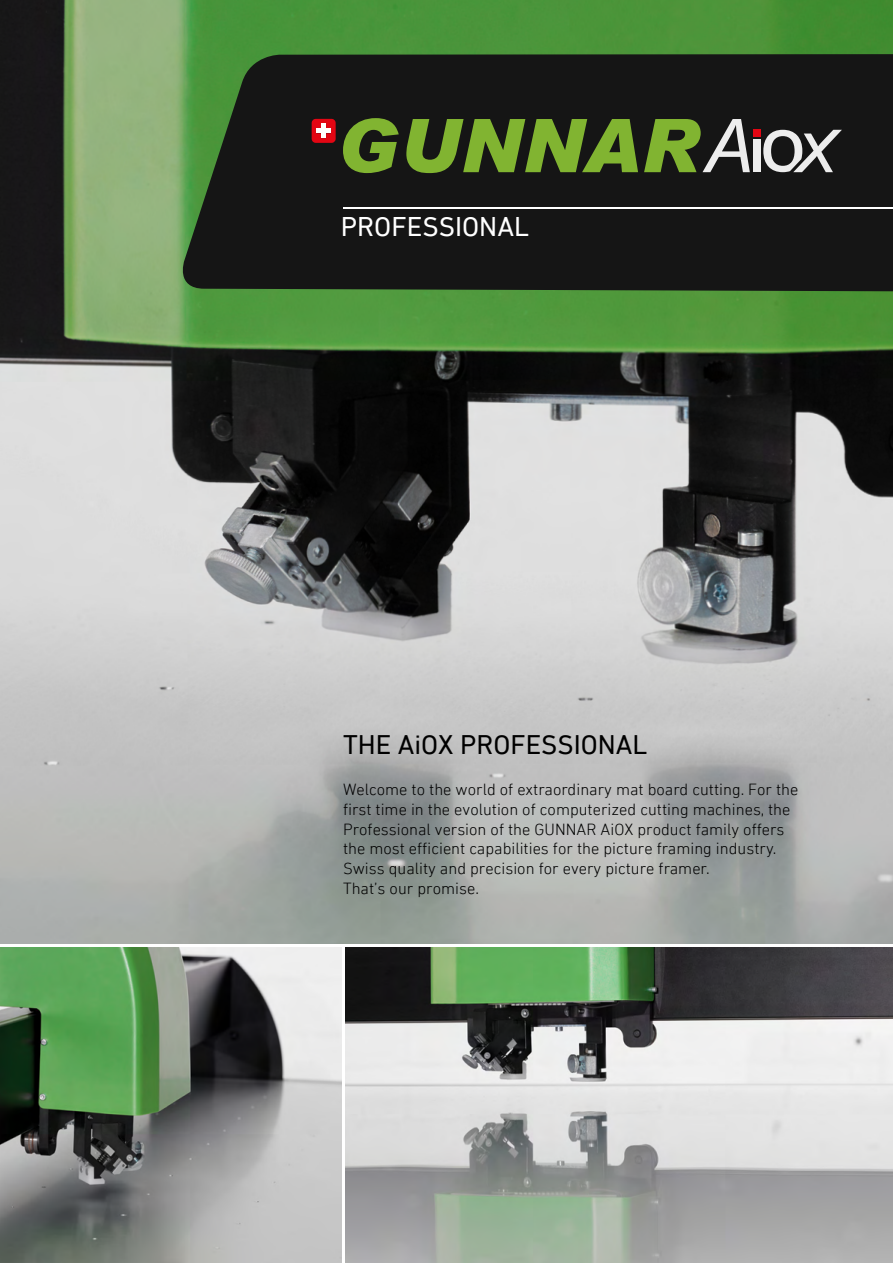
<style>
.page{position:relative;width:893px;height:1263px;background:#fff}
.page>*{position:absolute;margin:0;border:0;box-sizing:border-box;transform-origin:0 0}
.t1{font:27.6px "DIN Next LT Pro";color:#fff}
.t2{font:27.45px "DIN Next LT Pro";color:#000}
.t3{font:300 16.5px/19.8px "DIN Next LT Pro";color:#000}
</style>
<div class="page">
<img style="left:345px;top:947px;width:548px;height:316px">
<img style="left:0;top:0;width:893px;height:944px">
<svg style="left:175px;top:54px;width:718px;height:238px;fill:#151515"></svg>
<svg style="left:343px;top:118px;width:56px;height:55px"></svg>
<svg style="left:406px;top:119px;width:232px;height:54px"></svg>
<svg style="left:312px;top:119px;width:24px;height:24px"></svg>
<div style="left:316px;top:128px;width:15px;height:5px;background:#fff"></div>
<div style="left:321px;top:124px;width:5px;height:14px;background:#fff"></div>
<svg style="left:644px;top:119px;width:106px;height:53px"></svg>
<svg style="left:763px;top:130px;width:79px;height:42px"></svg>
<div style="left:753px;top:140px;width:7px;height:32px;background:#ededed"></div>
<div style="left:753px;top:130px;width:7px;height:7px;background:#e30613"></div>
<hr style="left:343px;top:207px;width:550px;height:2px;background:#fff">
<img style="left:0;top:947px;width:342px;height:316px">
<h1 class="t1" style="left:341px;top:211px;width:190px">PROFESSIONAL</h1>
<h2 class="t2" style="left:343px;top:728px;width:306px">THE AiOX PROFESSIONAL</h2>
<p class="t3" style="left:343px;top:779px;width:457px">Welcome to the world of extraordinary mat board cutting. For the first time in the evolution of computerized cutting machines, the Professional version of the GUNNAR AiOX product family offers the most efficient capabilities for the picture framing industry.<br>Swiss quality and precision for every picture framer.<br>That’s our promise.</p>
</div>
